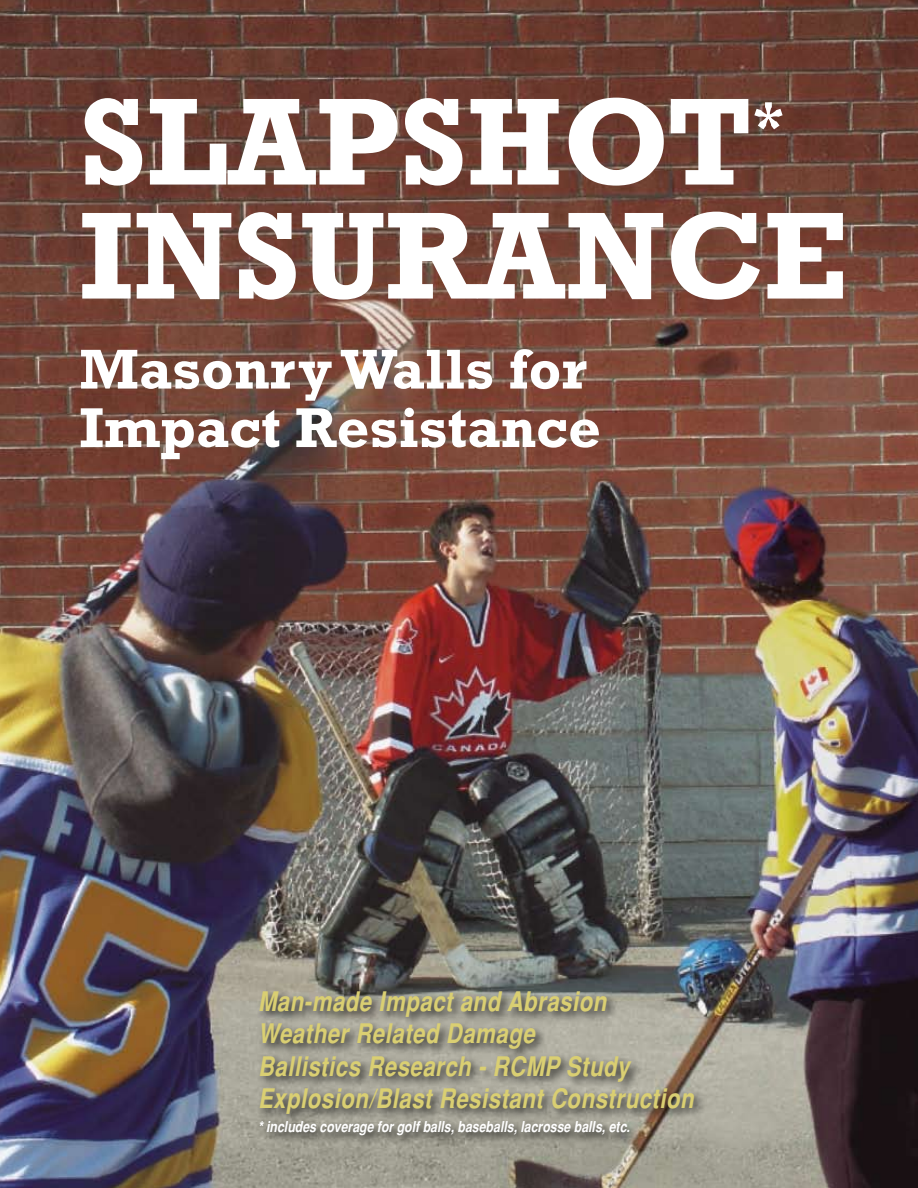
<style>
.page{position:relative;width:918px;height:1188px;background:#fff}
.page>*{position:absolute;margin:0;border:0;box-sizing:border-box;transform-origin:0 0}
.t1{font:700 126px/114px "Rockwell";color:#fff}
.t2{font:700 57px/58.5px "Rockwell";color:#fff}
.t3{font:italic 700 condensed 27px/32.4px "Helvetica";letter-spacing:.02em;color:#dacf72}
.t4{font:italic 700 condensed 15px "Helvetica";color:#fff}
</style>
<div class="page">
<img style="left:0;top:0;width:918px;height:1188px">
<div style="left:255px;top:988px;width:450px;height:159px;background:#000;opacity:.75"></div>
<h1 class="t1" style="left:80px;top:85px;width:769px">SLAPSHOT<sup>*<br></sup>INSURANCE</h1>
<h2 class="t2" style="left:80px;top:340px;width:523px">Masonry Walls for<br>Impact Resistance</h2>
<p class="t3" style="left:258px;top:985px;width:437px">Man-made Impact and Abrasion<br>Weather Related Damage<br>Ballistics Research - RCMP Study<br>Explosion/Blast Resistant Construction</p>
<p class="t4" style="left:258px;top:1118px;width:373px">* includes coverage for golf balls, baseballs, lacrosse balls, etc.</p>
</div>
